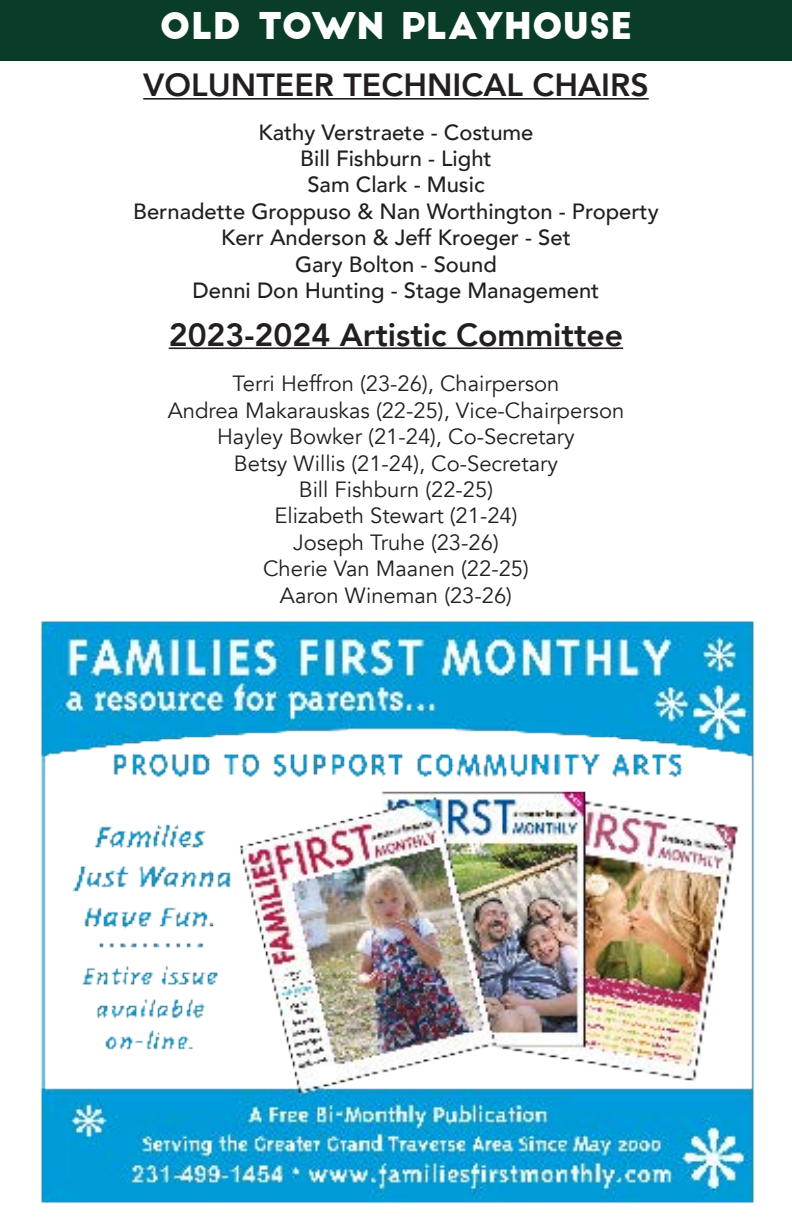
<style>
.page{position:relative;width:792px;height:1224px;background:#fff}
.page>*{position:absolute;margin:0;border:0;box-sizing:border-box;transform-origin:0 0}
.t1{font:36px "Big John";color:#fff}
.t2{font:800 32px "Avenir";color:#231f20}
.t3{font:22px "Avenir";color:#231f20}
.t4{font:500 22px "Avenir";color:#231f20}
</style>
<div class="page">
<hr style="left:143px;top:98px;width:506px;height:2px;background:#231f20">
<hr style="left:169px;top:347px;width:454px;height:2px;background:#231f20">
<div style="left:0;top:0;width:792px;height:60px;background:#0a3d28"></div>
<img style="left:40px;top:620px;width:715px;height:584px">
<p class="t1" style="left:160px;top:10px;width:474px">OLD TOWN PLAYHOUSE</p>
<p class="t2" style="left:143px;top:60px;width:507px">VOLUNTEER TECHNICAL CHAIRS</p>
<p class="t4" style="left:258px;top:113px;width:277px">Kathy Verstraete - Costume</p>
<p class="t4" style="left:300px;top:139px;width:193px">Bill Fishburn - Light</p>
<p class="t4" style="left:307px;top:166px;width:179px">Sam Clark - Music</p>
<p class="t4" style="left:133px;top:192px;width:527px">Bernadette Groppuso &amp; Nan Worthington - Property</p>
<p class="t4" style="left:221px;top:218px;width:351px">Kerr Anderson &amp; Jeff Kroeger - Set</p>
<p class="t4" style="left:295px;top:245px;width:203px">Gary Bolton - Sound</p>
<p class="t4" style="left:193px;top:271px;width:408px">Denni Don Hunting - Stage Management</p>
<p class="t2" style="left:169px;top:310px;width:456px">2023-2024 Artistic Committee</p>
<p class="t3" style="left:233px;top:371px;width:328px">Terri Heffron (23-26), Chairperson</p>
<p class="t3" style="left:168px;top:397px;width:458px">Andrea Makarauskas (22-25), Vice-Chairperson</p>
<p class="t3" style="left:217px;top:424px;width:359px">Hayley Bowker (21-24), Co-Secretary</p>
<p class="t3" style="left:234px;top:450px;width:326px">Betsy Willis (21-24), Co-Secretary</p>
<p class="t3" style="left:299px;top:476px;width:196px">Bill Fishburn (22-25)</p>
<p class="t3" style="left:274px;top:503px;width:245px">Elizabeth Stewart (21-24)</p>
<p class="t3" style="left:293px;top:529px;width:207px">Joseph Truhe (23-26)</p>
<p class="t3" style="left:263px;top:556px;width:267px">Cherie Van Maanen (22-25)</p>
<p class="t3" style="left:280px;top:582px;width:234px">Aaron Wineman (23-26)</p>
</div>
